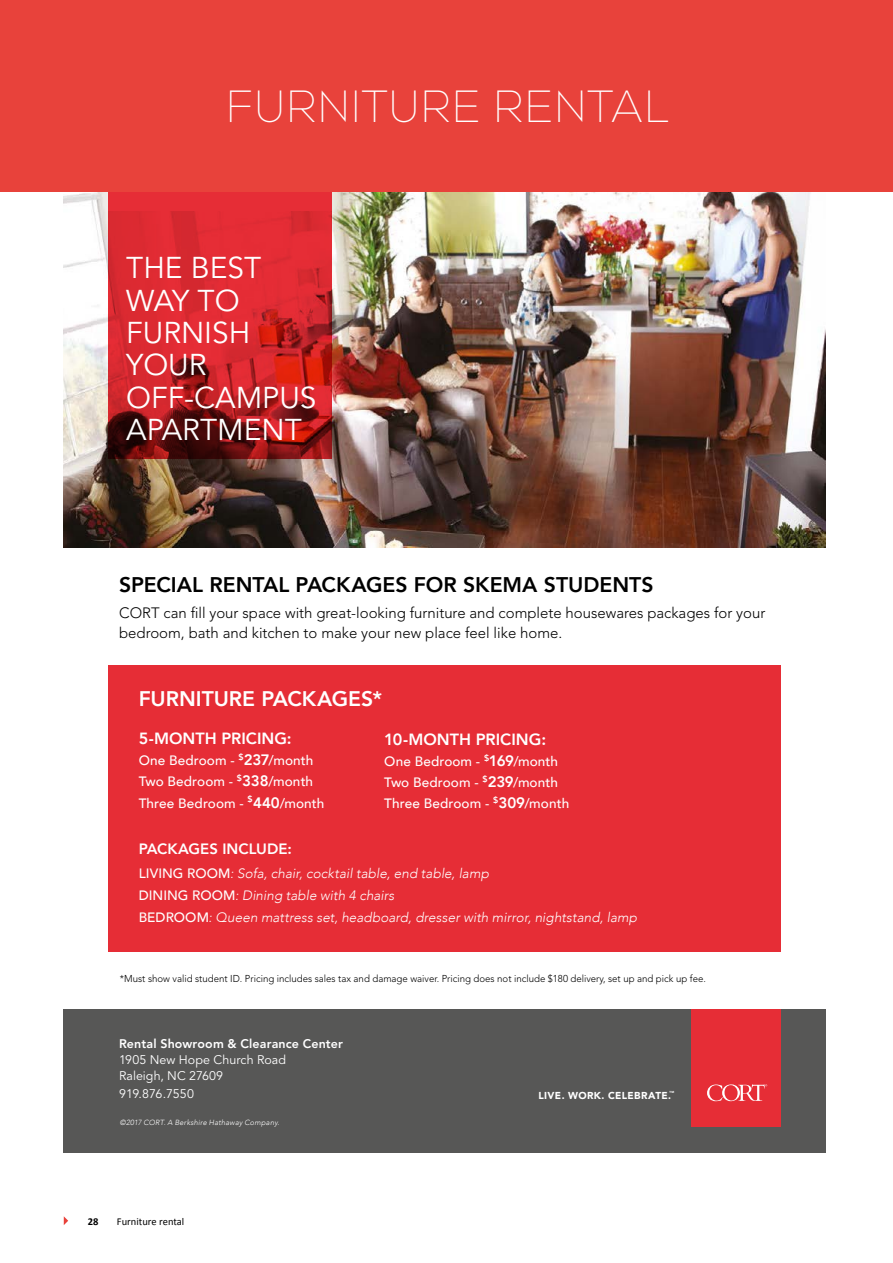
<style>
.page{position:relative;width:893px;height:1263px;background:#fff}
.page>*{position:absolute;margin:0;border:0;box-sizing:border-box;transform-origin:0 0}
.t1{font:100 45px "Nexa";letter-spacing:.005em;color:#fff}
.t2{font:29.85px/32.4px "Avenir LT Std";color:#fff}
.t3{font:800 21.15px "Avenir";color:#000}
.t4{font:800 21.15px "Avenir";color:#fff}
.t5{font:800 16.2px "Avenir";color:#fff}
.t6{font:300 15px/20px "Avenir LT Std";color:#000}
.t7{font:800 15px "Avenir";color:#fff}
.t8{font:italic 300 13.5px/21.8px "Avenir";letter-spacing:.005em;color:#fff}
.t9{font:500 13.5px/21.1px "Avenir";letter-spacing:.005em;color:#fff}
.t10{font:12.45px/16.2px "Avenir LT Std";letter-spacing:.005em;color:#fff}
.t11{font:800 12.45px "Avenir LT Std";letter-spacing:.01em;color:#fff}
.t12{font:10.5px "Calibri";color:#000}
.t13{font:700 10.5px "Calibri";color:#000}
.t14{font:900 10.05px "Avenir LT Std";letter-spacing:.035em;color:#fff}
.t15{font:300 9.9px "Avenir LT Std";color:#000}
.t16{font:italic 300 7.5px "Avenir";letter-spacing:.025em;color:#fff}
.t17{font:900 2.85px "Avenir LT Std";color:#fff}
.s1{font-weight:800;font-size:15px}
.s2{font-weight:500;font-style:normal}
</style>
<div class="page">
<svg style="left:64px;top:1216px;width:4px;height:9px"></svg>
<div style="left:63px;top:1009px;width:762px;height:143px;background:#575756"></div>
<div style="left:691px;top:1009px;width:90px;height:117px;background:#e62d36"></div>
<svg style="left:707px;top:1084px;width:60px;height:17px"></svg>
<img style="left:63px;top:191px;width:762px;height:356px">
<svg style="left:108px;top:211px;width:224px;height:247px;background:#c02328"></svg>
<div style="left:108px;top:166px;width:224px;height:45px;background:#e62d36"></div>
<div style="left:108px;top:665px;width:673px;height:286px;background:#e62d36"></div>
<div style="left:0;top:0;width:893px;height:191px;background:#e8423b"></div>
<h1 class="t1" style="left:225px;top:79px;width:445px">FURNITURE RENTAL</h1>
<h2 class="t2" style="left:126px;top:252px;width:192px">THE BEST<br>WAY TO<br>FURNISH<br>YOUR<br>OFF-CAMPUS<br>APARTMENT</h2>
<h3 class="t3" style="left:119px;top:565px;width:536px">SPECIAL RENTAL PACKAGES FOR SKEMA STUDENTS</h3>
<p class="t6" style="left:119px;top:602px;width:648px">CORT can fill your space with great-looking furniture and complete housewares packages for your bedroom, bath and kitchen to make your new place feel like home.</p>
<h3 class="t4" style="left:139px;top:680px;width:245px">FURNITURE PACKAGES*</h3>
<p class="t5" style="left:139px;top:724px;width:155px">5-MONTH PRICING:</p>
<p class="t9" style="left:139px;top:749px;width:187px">One Bedroom - <sup>$</sup><span class="s1">237</span>/month<br>Two Bedroom - <sup>$</sup><span class="s1">338</span>/month<br>Three Bedroom - <sup>$</sup><span class="s1">440</span>/month</p>
<p class="t7" style="left:139px;top:835px;width:155px">PACKAGES INCLUDE:</p>
<p class="t8" style="left:139px;top:862px;width:500px"><span class="s2">LIVING ROOM</span>: Sofa, chair, cocktail table, end table, lamp<br><span class="s2">DINING ROOM</span>: Dining table with 4 chairs<br><span class="s2">BEDROOM</span>: Queen mattress set, headboard, dresser with mirror, nightstand, lamp</p>
<p class="t5" style="left:384px;top:725px;width:163px">10-MONTH PRICING:</p>
<p class="t9" style="left:384px;top:750px;width:186px">One Bedroom - <sup>$</sup><span class="s1">169</span>/month<br>Two Bedroom - <sup>$</sup><span class="s1">239</span>/month<br>Three Bedroom - <sup>$</sup><span class="s1">309</span>/month</p>
<p class="t15" style="left:120px;top:972px;width:587px">*Must show valid student ID. Pricing includes sales tax and damage waiver. Pricing does not include $180 delivery, set up and pick up fee.</p>
<p class="t11" style="left:119px;top:1036px;width:225px">Rental Showroom &amp; Clearance Center</p>
<p class="t10" style="left:119px;top:1052px;width:168px">1905 New Hope Church Road<br>Raleigh, NC 27609</p>
<p class="t10" style="left:119px;top:1085px;width:76px">919.876.7550</p>
<p class="t16" style="left:120px;top:1118px;width:161px">©2017 CORT. A Berkshire Hathaway Company.</p>
<p class="t14" style="left:539px;top:1089px;width:134px">LIVE. WORK. CELEBRATE.</p>
<p class="t17" style="left:670px;top:1090px;width:6px">TM</p>
<p class="t13" style="left:88px;top:1214px;width:12px">28</p>
<p class="t12" style="left:117px;top:1215px;width:69px">Furniture rental</p>
</div>
